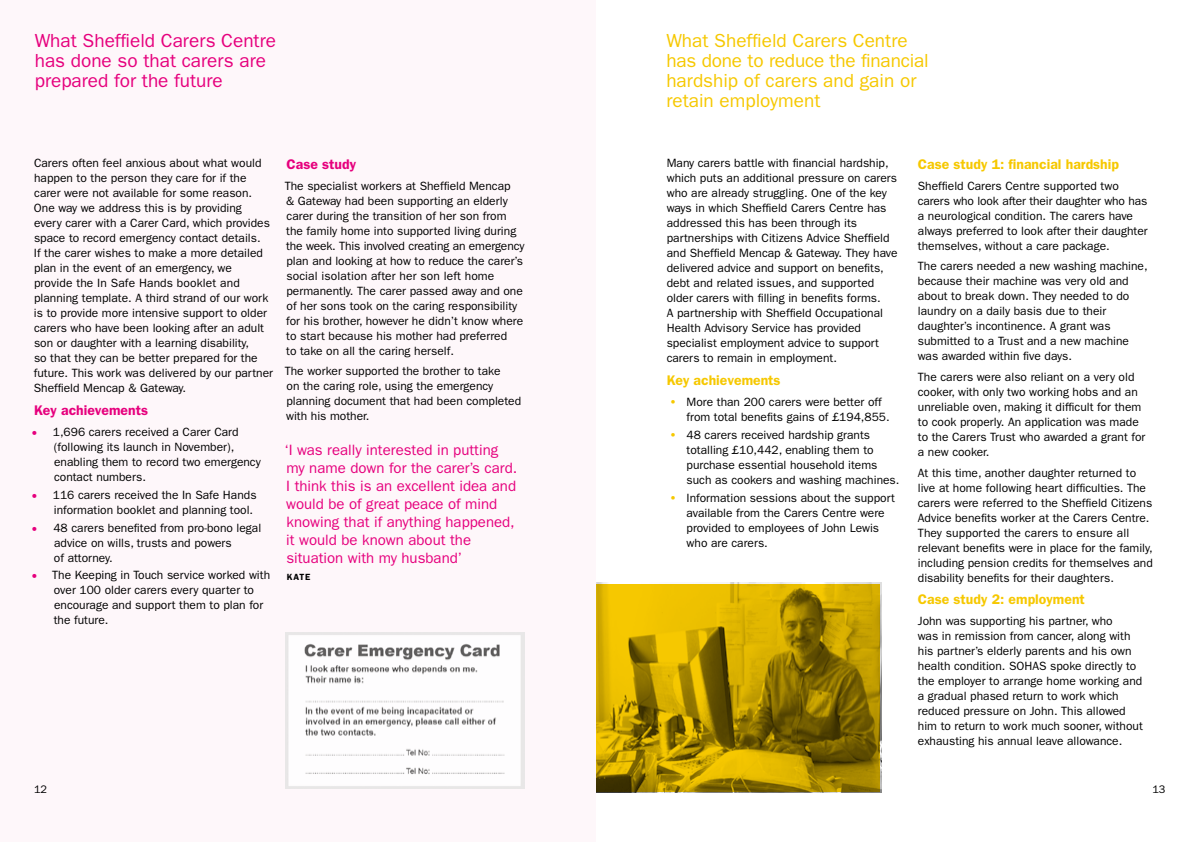
<style>
.page{position:relative;width:1191px;height:842px;background:#fff}
.page>*{position:absolute;margin:0;border:0;box-sizing:border-box;transform-origin:0 0}
.t1{font:19px/20px "ITC Franklin Gothic Std";color:#f6c800}
.t2{font:19px/20px "ITC Franklin Gothic Std";color:#e6007d}
.t3{font:15px/18px "ITC Franklin Gothic Std";color:#e6007d}
.t4{font:600 14px "ITC Franklin Gothic Std";color:#f6c800}
.t5{font:600 14px "ITC Franklin Gothic Std";color:#e6007d}
.t6{font:12px/15px "ITC Franklin Gothic Std";color:#000}
.t7{font:11px "ITC Franklin Gothic Std";color:#000}
.t8{font:600 9px "ITC Franklin Gothic Std";color:#000}
.s1{font-weight:500;font-size:18.2px;color:#e6007d}
.s2{font-size:21px;color:#f6c800}
</style>
<div class="page">
<svg style="left:596px;top:584px;width:284px;height:207px;background:#b18f00"></svg>
<div style="left:0;top:0;width:595px;height:842px;background:#fef7fa"></div>
<img style="left:285px;top:632px;width:239px;height:156px">
<h1 class="t2" style="left:35px;top:31px;width:243px">What Sheffield Carers Centre has done so that carers are prepared for the future</h1>
<p class="t6" style="left:34px;top:156px;width:241px">Carers often feel anxious about what would happen to the person they care for if the carer were not available for some reason.<br>One way we address this is by providing<br>every carer with a Carer Card, which provides space to record emergency contact details.<br>If the carer wishes to make a more detailed plan in the event of an emergency, we<br>provide the In Safe Hands booklet and planning template. A third strand of our work is to provide more intensive support to older carers who have been looking after an adult son or daughter with a learning disability,<br>so that they can be better prepared for the future. This work was delivered by our partner Sheffield Mencap &amp; Gateway.</p>
<p class="t5" style="left:34px;top:402px;width:115px">Key achievements</p>
<p class="t6" style="left:54px;top:424px;width:208px;text-indent:-25px"><span class="s1">•</span> 1,696 carers received a Carer Card (following its launch in November), enabling them to record two emergency contact numbers.</p>
<p class="t6" style="left:29px;top:487px;width:229px;text-align:right"><span class="s1">•</span> 116 carers received the In Safe Hands information booklet and planning tool.</p>
<p class="t6" style="left:54px;top:520px;width:209px;text-indent:-25px"><span class="s1">•</span> 48 carers benefited from pro-bono legal advice on wills, trusts and powers<br>of attorney.</p>
<p class="t6" style="left:54px;top:568px;width:218px;text-indent:-24px"><span class="s1">•</span> The Keeping in Touch service worked with over 100 older carers every quarter to encourage and support them to plan for the future.</p>
<p class="t5" style="left:286px;top:156px;width:71px">Case study</p>
<p class="t6" style="left:285px;top:178px;width:241px">The specialist workers at Sheffield Mencap<br>&amp; Gateway had been supporting an elderly carer during the transition of her son from the family home into supported living during the week. This involved creating an emergency plan and looking at how to reduce the carer’s social isolation after her son left home permanently. The carer passed away and one of her sons took on the caring responsibility for his brother, however he didn’t know where to start because his mother had preferred<br>to take on all the caring herself.</p>
<p class="t6" style="left:285px;top:364px;width:238px">The worker supported the brother to take<br>on the caring role, using the emergency planning document that had been completed with his mother.</p>
<p class="t3" style="left:284px;top:441px;width:234px">‘I was really interested in putting my name down for the carer’s card.<br>I think this is an excellent idea and would be of great peace of mind knowing that if anything happened, it would be known about the situation with my husband’</p>
<p class="t8" style="left:287px;top:571px;width:25px">KATE</p>
<h1 class="t1" style="left:666px;top:31px;width:264px">What Sheffield Carers Centre has done to reduce the financial hardship of carers and gain or retain employment</h1>
<p class="t6" style="left:666px;top:156px;width:232px">Many carers battle with financial hardship, which puts an additional pressure on carers who are already struggling. One of the key ways in which Sheffield Carers Centre has addressed this has been through its partnerships with Citizens Advice Sheffield and Sheffield Mencap &amp; Gateway. They have delivered advice and support on benefits, debt and related issues, and supported older carers with filling in benefits forms.<br>A partnership with Sheffield Occupational Health Advisory Service has provided specialist employment advice to support carers to remain in employment.</p>
<p class="t4" style="left:666px;top:372px;width:115px">Key achievements</p>
<p class="t6" style="left:686px;top:394px;width:205px;text-indent:-20px"><span class="s2">•</span> More than 200 carers were better off from total benefits gains of £194,855.</p>
<p class="t6" style="left:686px;top:427px;width:214px;text-indent:-20px"><span class="s2">•</span> 48 carers received hardship grants totalling £10,442, enabling them to purchase essential household items such as cookers and washing machines.</p>
<p class="t6" style="left:686px;top:490px;width:210px;text-indent:-20px"><span class="s2">•</span> Information sessions about the support available from the Carers Centre were provided to employees of John Lewis who are carers.</p>
<p class="t4" style="left:918px;top:156px;width:203px">Case study 1: financial hardship</p>
<p class="t6" style="left:918px;top:178px;width:231px">Sheffield Carers Centre supported two carers who look after their daughter who has a neurological condition. The carers have always preferred to look after their daughter themselves, without a care package.</p>
<p class="t6" style="left:918px;top:259px;width:231px">The carers needed a new washing machine, because their machine was very old and about to break down. They needed to do laundry on a daily basis due to their daughter’s incontinence. A grant was submitted to a Trust and a new machine was awarded within five days.</p>
<p class="t6" style="left:918px;top:369px;width:229px">The carers were also reliant on a very old cooker, with only two working hobs and an unreliable oven, making it difficult for them to cook properly. An application was made to the Carers Trust who awarded a grant for a new cooker.</p>
<p class="t6" style="left:918px;top:465px;width:236px">At this time, another daughter returned to live at home following heart difficulties. The carers were referred to the Sheffield Citizens Advice benefits worker at the Carers Centre.<br>They supported the carers to ensure all relevant benefits were in place for the family, including pension credits for themselves and disability benefits for their daughters.</p>
<p class="t4" style="left:918px;top:591px;width:168px">Case study 2: employment</p>
<p class="t6" style="left:918px;top:613px;width:226px">John was supporting his partner, who<br>was in remission from cancer, along with his partner’s elderly parents and his own health condition. SOHAS spoke directly to the employer to arrange home working and a gradual phased return to work which reduced pressure on John. This allowed him to return to work much sooner, without exhausting his annual leave allowance.</p>
<p class="t7" style="left:34px;top:783px;width:15px">12</p>
<p class="t7" style="left:1152px;top:783px;width:15px">13</p>
</div>
